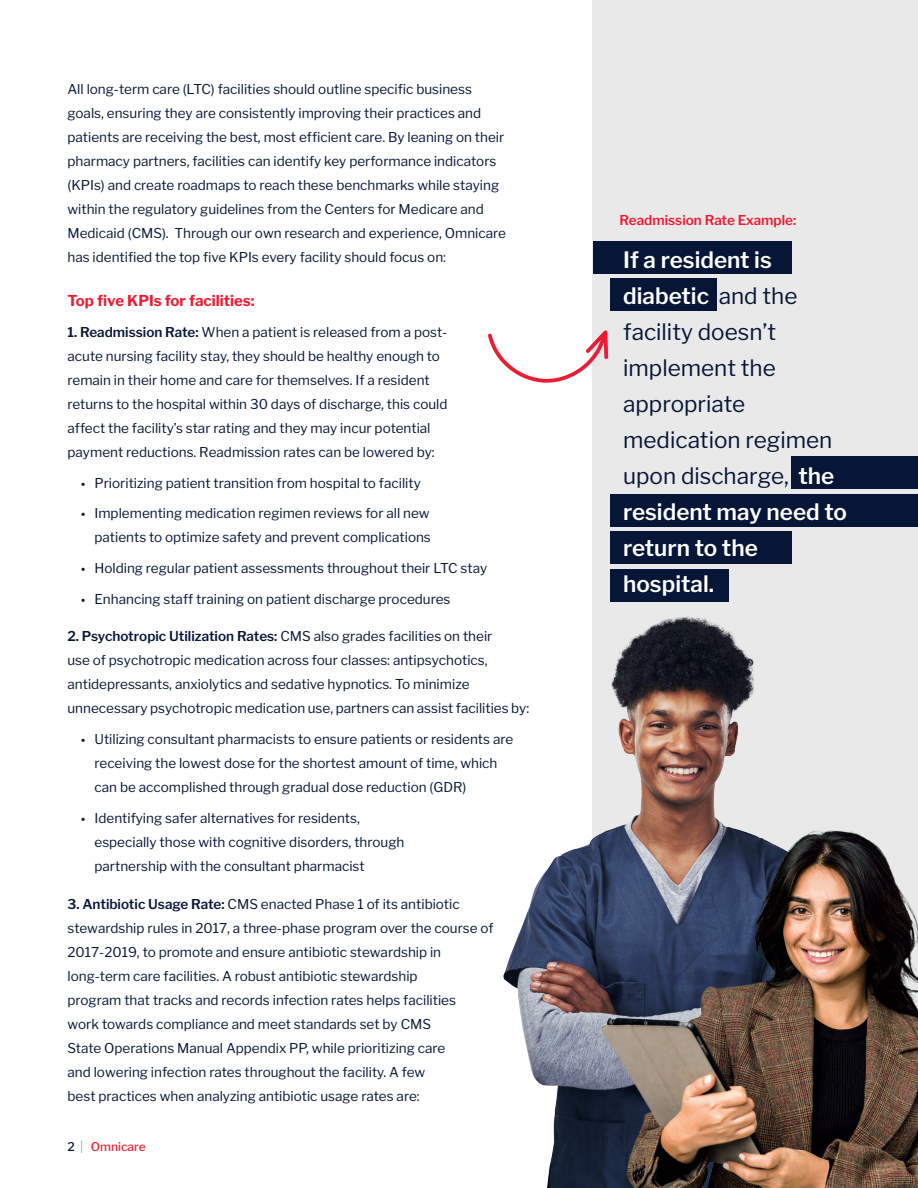
<style>
.page{position:relative;width:918px;height:1188px;background:#fff}
.page>*{position:absolute;margin:0;border:0;box-sizing:border-box;transform-origin:0 0}
.t1{font:22.5px/36px "Libre Franklin";color:#071637}
.t2{font:700 15px "Libre Franklin";color:#ed1b31}
.t3{font:13.5px/24px "Libre Franklin";color:#071637}
.t4{font:600 13.5px "Libre Franklin";color:#ed1b31}
.t5{font:500 12px "Libre Franklin";color:#ed1b31}
.s1{font-weight:600}
.s2{font-family:"Barlow"}
.s3{color:#071637}
.s4{font-weight:300;color:#939598}
.s5{font-weight:600;color:#fff}
</style>
<div class="page">
<div style="left:593px;top:0;width:325px;height:1188px;background:#e9e9e9"></div>
<div style="left:792px;top:456px;width:126px;height:33px;background:#071637"></div>
<div style="left:593px;top:241px;width:199px;height:33px;background:#071637"></div>
<div style="left:610px;top:494px;width:308px;height:32px;background:#071637"></div>
<div style="left:610px;top:279px;width:107px;height:32px;background:#071637"></div>
<div style="left:610px;top:531px;width:182px;height:33px;background:#071637"></div>
<div style="left:610px;top:569px;width:119px;height:33px;background:#071637"></div>
<img style="left:503px;top:608px;width:251px;height:580px">
<img style="left:593px;top:819px;width:325px;height:369px">
<svg style="left:488px;top:330px;width:120px;height:53px"></svg>
<p class="t3" style="left:68px;top:77px;width:440px">All long-term care (LTC) facilities should outline specific business goals, ensuring they are consistently improving their practices and patients are receiving the best, most efficient care. By leaning on their pharmacy partners, facilities can identify key performance indicators (KPIs) and create roadmaps to reach these benchmarks while staying within the regulatory guidelines from the Centers for Medicare and Medicaid (CMS). Through our own research and experience, Omnicare has identified the top five KPIs every facility should focus on:</p>
<p class="t2" style="left:68px;top:292px;width:189px">Top five KPIs for facilities:</p>
<p class="t3" style="left:68px;top:320px;width:382px"><span class="s1">1. Readmission Rate:</span> When a patient is released from a post&shy;acute nursing facility stay, they should be healthy enough to remain in their home and care for themselves. If a resident returns to the hospital within 30 days of discharge, this could affect the facility’s star rating and they may incur potential payment reductions. Readmission rates can be lowered by:</p>
<p class="t3" style="left:81px;top:471px;width:341px"><span class="s2">•</span> Prioritizing patient transition from hospital to facility</p>
<p class="t3" style="left:81px;top:502px;width:351px;text-align:right"><span class="s2">•</span> Implementing medication regimen reviews for all new patients to optimize safety and prevent complications</p>
<p class="t3" style="left:81px;top:556px;width:408px"><span class="s2">•</span> Holding regular patient assessments throughout their LTC stay</p>
<p class="t3" style="left:81px;top:587px;width:371px"><span class="s2">•</span> Enhancing staff training on patient discharge procedures</p>
<p class="t3" style="left:68px;top:625px;width:463px"><span class="s1">2. Psychotropic Utilization Rates:</span> CMS also grades facilities on their<br>use of psychotropic medication across four classes: antipsychotics, antidepressants, anxiolytics and sedative hypnotics. To minimize unnecessary psychotropic medication use, partners can assist facilities by:</p>
<p class="t3" style="left:94px;top:727px;width:420px;text-indent:-14px"><span class="s2">•</span> Utilizing consultant pharmacists to ensure patients or residents are receiving the lowest dose for the shortest amount of time, which can be accomplished through gradual dose reduction (GDR)</p>
<p class="t3" style="left:94px;top:806px;width:311px;text-indent:-14px"><span class="s2">•</span> Identifying safer alternatives for residents, especially those with cognitive disorders, through partnership with the consultant pharmacist</p>
<p class="t3" style="left:68px;top:892px;width:428px"><span class="s1">3. Antibiotic Usage Rate:</span> CMS enacted Phase 1 of its antibiotic stewardship rules in 2017, a three-phase program over the course of 2017-2019, to promote and ensure antibiotic stewardship in long-term care facilities. A robust antibiotic stewardship<br>program that tracks and records infection rates helps facilities<br>work towards compliance and meet standards set by CMS<br>State Operations Manual Appendix PP, while prioritizing care<br>and lowering infection rates throughout the facility. A few<br>best practices when analyzing antibiotic usage rates are:</p>
<p class="t5" style="left:68px;top:1140px;width:80px"><span class="s3">2</span> <span class="s4">|</span> Omnicare</p>
<p class="t4" style="left:620px;top:209px;width:178px">Readmission Rate Example:</p>
<h1 class="t1" style="left:623px;top:242px;width:225px"><span class="s5">If a resident is diabetic</span> and the facility doesn’t implement the appropriate medication regimen upon discharge, <span class="s5">the resident may need to return to the hospital.</span></h1>
</div>
